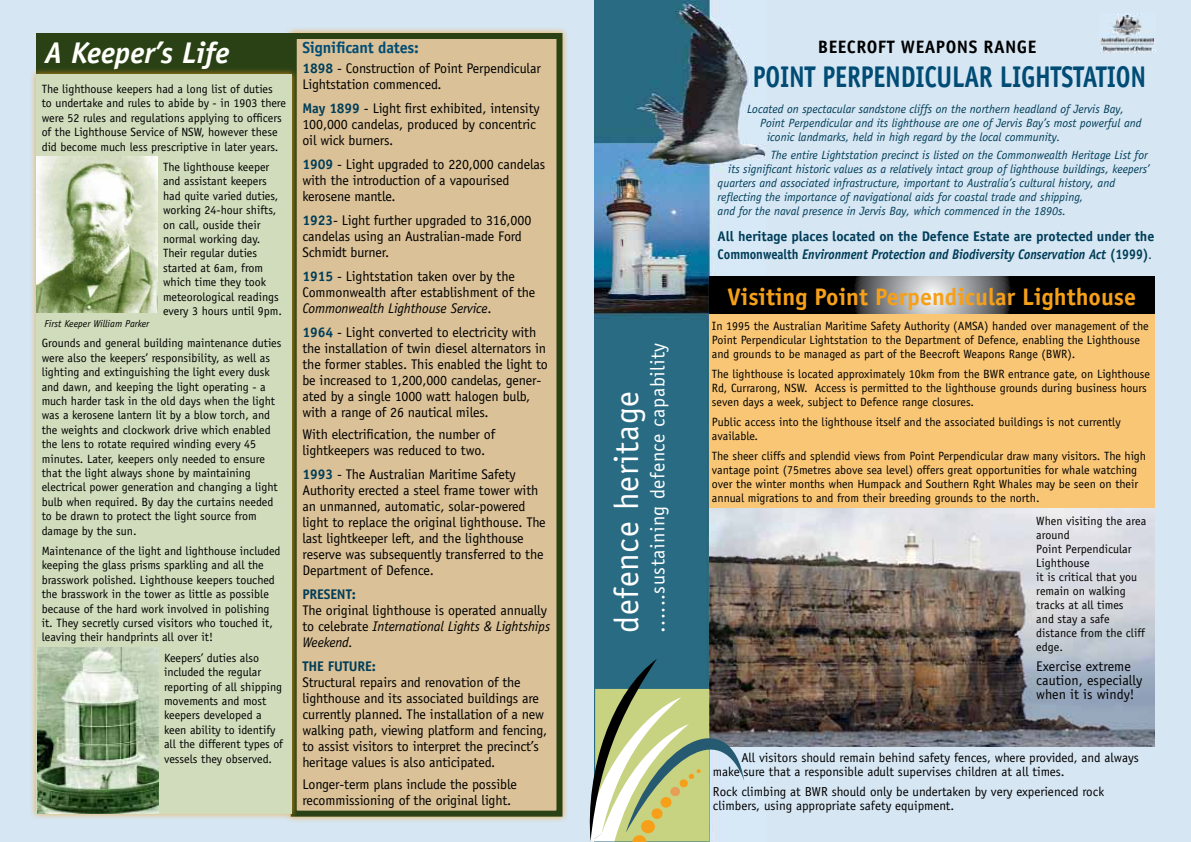
<style>
.page{position:relative;width:1191px;height:842px;background:#d6e6f3}
.page>*{position:absolute;margin:0;border:0;box-sizing:border-box;transform-origin:0 0}
.t1{font:34px "Officina Sans Std";letter-spacing:.025em;color:#fff}
.t2{font:700 30px "Officina Sans Std";letter-spacing:-.01em;color:#004c75;scale:.83 1}
.t3{font:italic 700 30px "Officina Sans Std";color:#fffffb}
.t4{font:700 24px "Officina Sans Std";color:#f6a01a}
.t5{font:20px "Officina Sans Std";letter-spacing:.025em;color:#fff}
.t6{font:700 18px "Officina Sans Std";letter-spacing:.025em;color:#000}
.t7{font:700 16px "Officina Sans Std";letter-spacing:-.01em;color:#004c75}
.t8{font:14px/16px "Officina Sans Std";letter-spacing:-.01em;color:#000}
.t9{font:700 14px/18px "Officina Sans Std";letter-spacing:-.005em;color:#003d58}
.t10{font:13px/14px "Officina Sans Std";color:#000}
.t11{font:12px/14.4px "Officina Sans Std";color:#000}
.t12{font:italic 12px "Officina Sans Std";color:#003d58}
.t13{font:italic 10px "Officina Sans Std";color:#000}
.s1{font-weight:700;color:#003d58}
.s2{font-style:italic}
.s3{font-size:22px}
.s4{font-weight:400;font-style:italic}
</style>
<div class="page">
<div style="left:284px;top:26px;width:285px;height:797px;background:#f6a01a;opacity:.75"></div>
<div style="left:294px;top:36px;width:265px;height:778px;background:#dac197"></div>
<div style="left:291px;top:33px;width:271px;height:784px;border:6px solid #2a4116"></div>
<img style="left:595px;top:0;width:170px;height:659px">
<div style="left:709px;top:312px;width:446px;height:196px;background:#f9c676"></div>
<img style="left:709px;top:509px;width:445px;height:238px">
<svg style="left:589px;top:659px;width:155px;height:183px;background:#9fad8f"></svg>
<img style="left:1099px;top:14px;width:56px;height:39px">
<svg style="left:709px;top:276px;width:445px;height:37px;background:#323333"></svg>
<div style="left:36px;top:33px;width:256px;height:41px;background:#2a4116"></div>
<div style="left:29px;top:68px;width:269px;height:752px;background:#f6a01a;opacity:.75"></div>
<div style="left:36px;top:74px;width:256px;height:740px;background:#d0dcbc"></div>
<img style="left:37px;top:156px;width:121px;height:156px">
<img style="left:37px;top:648px;width:122px;height:166px">
<h2 class="t3" style="left:45px;top:35px;width:186px">A Keeper’s Life</h2>
<p class="t11" style="left:42px;top:82px;width:246px">The lighthouse keepers had a long list of duties<br>to undertake and rules to abide by - in 1903 there were 52 rules and regulations applying to officers of the Lighthouse Service of NSW, however these did become much less prescriptive in later years.</p>
<p class="t11" style="left:163px;top:160px;width:121px">The lighthouse keeper and assistant keepers had quite varied duties, working 24-hour shifts, on call, ouside their normal working day.<br>Their regular duties started at 6am, from which time they took meteorological readings every 3 hours until 9pm.</p>
<p class="t13" style="left:45px;top:318px;width:106px">First Keeper William Parker</p>
<p class="t11" style="left:42px;top:336px;width:241px">Grounds and general building maintenance duties were also the keepers’ responsibility, as well as lighting and extinguishing the light every dusk and dawn, and keeping the light operating - a much harder task in the old days when the light was a kerosene lantern lit by a blow torch, and the weights and clockwork drive which enabled the lens to rotate required winding every 45 minutes. Later, keepers only needed to ensure that the light always shone by maintaining electrical power generation and changing a light bulb when required. By day the curtains needed to be drawn to protect the light source from damage by the sun.</p>
<p class="t11" style="left:42px;top:544px;width:240px">Maintenance of the light and lighthouse included keeping the glass prisms sparkling and all the brasswork polished. Lighthouse keepers touched the brasswork in the tower as little as possible because of the hard work involved in polishing it. They secretly cursed visitors who touched it, leaving their handprints all over it!</p>
<p class="t11" style="left:164px;top:650px;width:120px">Keepers’ duties also included the regular reporting of all shipping movements and most keepers developed a keen ability to identify all the different types of vessels they observed.</p>
<h3 class="t7" style="left:302px;top:37px;width:118px">Significant dates:</h3>
<p class="t8" style="left:302px;top:60px;width:240px"><span class="s1">1898</span> - Construction of Point Perpendicular<br>Lightstation commenced.</p>
<p class="t8" style="left:302px;top:100px;width:239px"><span class="s1">May 1899</span> - Light first exhibited, intensity<br>100,000 candelas, produced by concentric oil wick burners.</p>
<p class="t8" style="left:302px;top:156px;width:244px"><span class="s1">1909</span> - Light upgraded to 220,000 candelas with the introduction of a vapourised kerosene mantle.</p>
<p class="t8" style="left:302px;top:212px;width:230px"><span class="s1">1923</span>- Light further upgraded to 316,000 candelas using an Australian-made Ford<br>Schmidt burner.</p>
<p class="t8" style="left:302px;top:268px;width:234px"><span class="s1">1915</span> - Lightstation taken over by the<br>Commonwealth after establishment of the<br><span class="s2">Commonwealth Lighthouse Service</span>.</p>
<p class="t8" style="left:302px;top:324px;width:247px"><span class="s1">1964</span> - Light converted to electricity with the installation of twin diesel alternators in the former stables. This enabled the light to be increased to 1,200,000 candelas, gener&shy;ated by a single 1000 watt halogen bulb, with a range of 26 nautical miles.</p>
<p class="t8" style="left:302px;top:426px;width:194px">With electrification, the number of lightkeepers was reduced to two.</p>
<p class="t8" style="left:302px;top:466px;width:245px"><span class="s1">1993</span> - The Australian Maritime Safety Authority erected a steel frame tower with an unmanned, automatic, solar-powered light to replace the original lighthouse. The last lightkeeper left, and the lighthouse reserve was subsequently transferred to the Department of Defence.</p>
<p class="t9" style="left:302px;top:585px;width:55px">PRESENT:</p>
<p class="t8" style="left:302px;top:602px;width:249px">The original lighthouse is operated annually to celebrate <span class="s2">International Lights &amp; Lightships<br>Weekend.</span></p>
<p class="t9" style="left:302px;top:657px;width:75px">THE FUTURE:</p>
<p class="t8" style="left:302px;top:674px;width:246px">Structural repairs and renovation of the lighthouse and its associated buildings are currently planned. The installation of a new walking path, viewing platform and fencing, to assist visitors to interpret the precinct’s heritage values is also anticipated.</p>
<p class="t8" style="left:302px;top:776px;width:216px">Longer-term plans include the possible recommissioning of the original light.</p>
<h3 class="t5" style="left:646px;top:633px;width:291px;rotate:-90deg"><span class="s3">.</span>.....sustaining defence capability</h3>
<h1 class="t1" style="left:606px;top:633px;width:243px;rotate:-90deg">defence heritage</h1>
<h3 class="t6" style="left:818px;top:36px;width:220px">BEECROFT WEAPONS RANGE</h3>
<h2 class="t2" style="left:752px;top:58px;width:475px">POINT PERPENDICULAR LIGHTSTATION</h2>
<p class="t12" style="left:747px;top:102px;width:378px">Located on spectacular sandstone cliffs on the northern headland of Jervis Bay,</p>
<p class="t12" style="left:760px;top:116px;width:383px">Point Perpendicular and its lighthouse are one of Jervis Bay’s most powerful and</p>
<p class="t12" style="left:767px;top:130px;width:295px">iconic landmarks, held in high regard by the local community.</p>
<p class="t12" style="left:770px;top:148px;width:378px">The entire Lightstation precinct is listed on the Commonwealth Heritage List for</p>
<p class="t12" style="left:728px;top:162px;width:423px">its significant historic values as a relatively intact group of lighthouse buildings, keepers’</p>
<p class="t12" style="left:717px;top:176px;width:399px">quarters and associated infrastructure, important to Australia’s cultural history, and</p>
<p class="t12" style="left:717px;top:190px;width:367px">reflecting the importance of navigational aids for coastal trade and shipping,</p>
<p class="t12" style="left:717px;top:204px;width:350px">and for the naval presence in Jervis Bay, which commenced in the 1890s.</p>
<p class="t9" style="left:717px;top:227px;width:438px">All heritage places located on the Defence Estate are protected under the<br>Commonwealth <span class="s2">Environment Protection and Biodiversity Conservation Act</span> (1999)<span class="s4">.</span></p>
<h3 class="t4" style="left:727px;top:282px;width:410px">Visiting Point Perpendicular Lighthouse</h3>
<p class="t11" style="left:712px;top:319px;width:438px;line-height:14px">In 1995 the Australian Maritime Safety Authority (AMSA) handed over management of the<br>Point Perpendicular Lightstation to the Department of Defence, enabling the Lighthouse and grounds to be managed as part of the Beecroft Weapons Range (BWR).</p>
<p class="t11" style="left:712px;top:367px;width:439px;line-height:14px">The lighthouse is located approximately 10km from the BWR entrance gate, on Lighthouse<br>Rd, Currarong, NSW. Access is permitted to the lighthouse grounds during business hours seven days a week, subject to Defence range closures.</p>
<p class="t11" style="left:712px;top:415px;width:410px;line-height:14px">Public access into the lighthouse itself and the associated buildings is not currently available.</p>
<p class="t11" style="left:712px;top:449px;width:435px;line-height:14px">The sheer cliffs and splendid views from Point Perpendicular draw many visitors. The high vantage point (75metres above sea level) offers great opportunities for whale watching over the winter months when Humpack and Southern Rght Whales may be seen on their annual migrations to and from their breeding grounds to the north.</p>
<p class="t11" style="left:1036px;top:514px;width:112px;line-height:14px">When visiting the area around<br>Point Perpendicular<br>Lighthouse<br>it is critical that you remain on walking tracks at all times<br>and stay a safe distance from the cliff edge.</p>
<p class="t8" style="left:1036px;top:659px;width:108px;line-height:14px">Exercise extreme caution, especially when it is windy!</p>
<p class="t10" style="left:713px;top:751px;width:427px;text-indent:28px">All visitors should remain behind safety fences, where provided, and always make sure that a responsible adult supervises children at all times.</p>
<p class="t10" style="left:713px;top:785px;width:393px">Rock climbing at BWR should only be undertaken by very experienced rock climbers, using appropriate safety equipment.</p>
</div>
